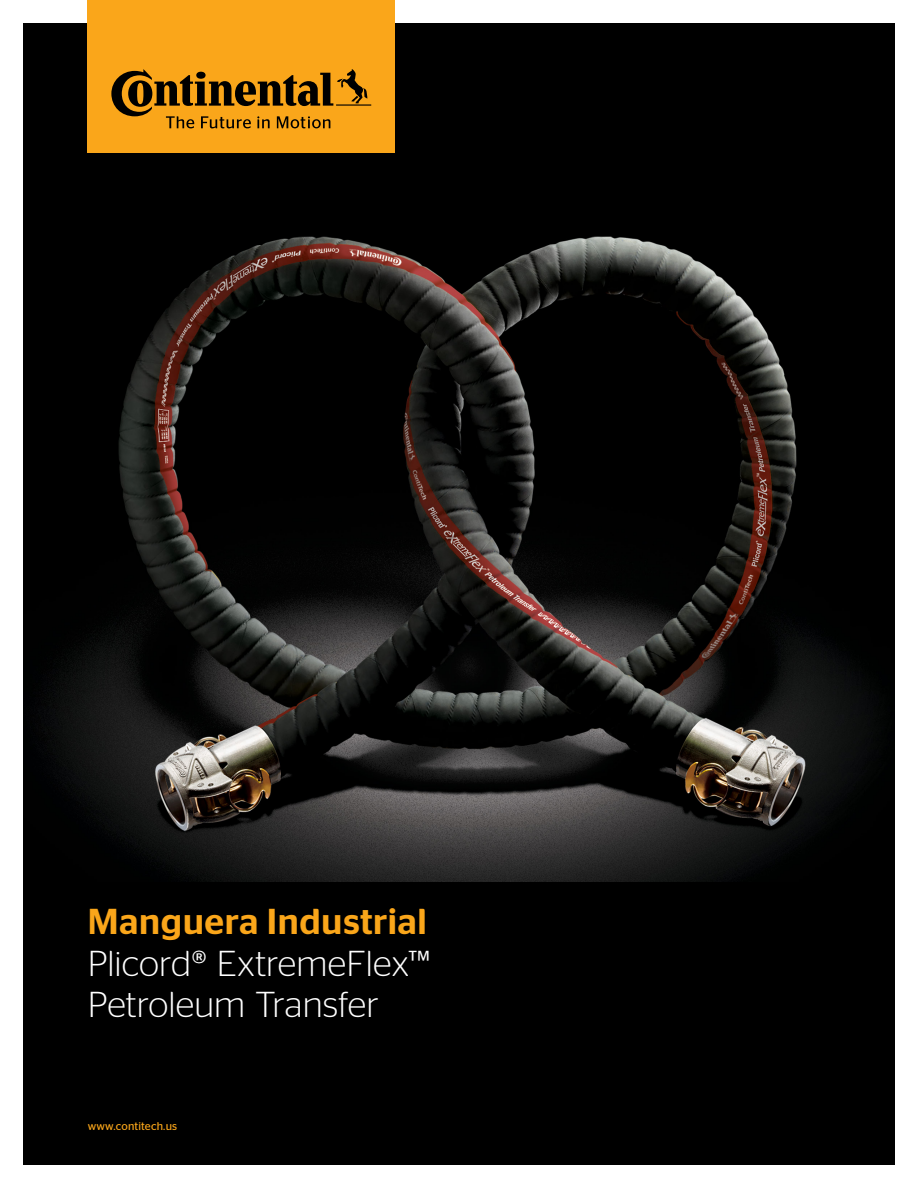
<style>
.page{position:relative;width:918px;height:1188px;background:#fff}
.page>*{position:absolute;margin:0;border:0;box-sizing:border-box;transform-origin:0 0}
.t1{font:300 36px/41.2px "Continental Stag Sans";letter-spacing:.005em;color:#fff}
.t2{font:500 36px "Continental Stag Sans";letter-spacing:.015em;color:#faa61a}
.t3{font:11.25px "Continental Stag Sans";letter-spacing:.01em;color:#faa61a}
</style>
<div class="page">
<img style="left:23px;top:23px;width:872px;height:859px">
<div style="left:23px;top:882px;width:872px;height:283px;background:#000"></div>
<div style="left:88px;top:0;width:307px;height:152px;background:#faa61a"></div>
<svg style="left:111px;top:69px;width:260px;height:59px"></svg>
<p class="t2" style="left:88px;top:901px;width:341px">Manguera Industrial</p>
<p class="t1" style="left:88px;top:942px;width:344px">Plicord® ExtremeFlex™<br>Petroleum Transfer</p>
<p class="t3" style="left:88px;top:1119px;width:91px">www.contitech.us</p>
</div>
